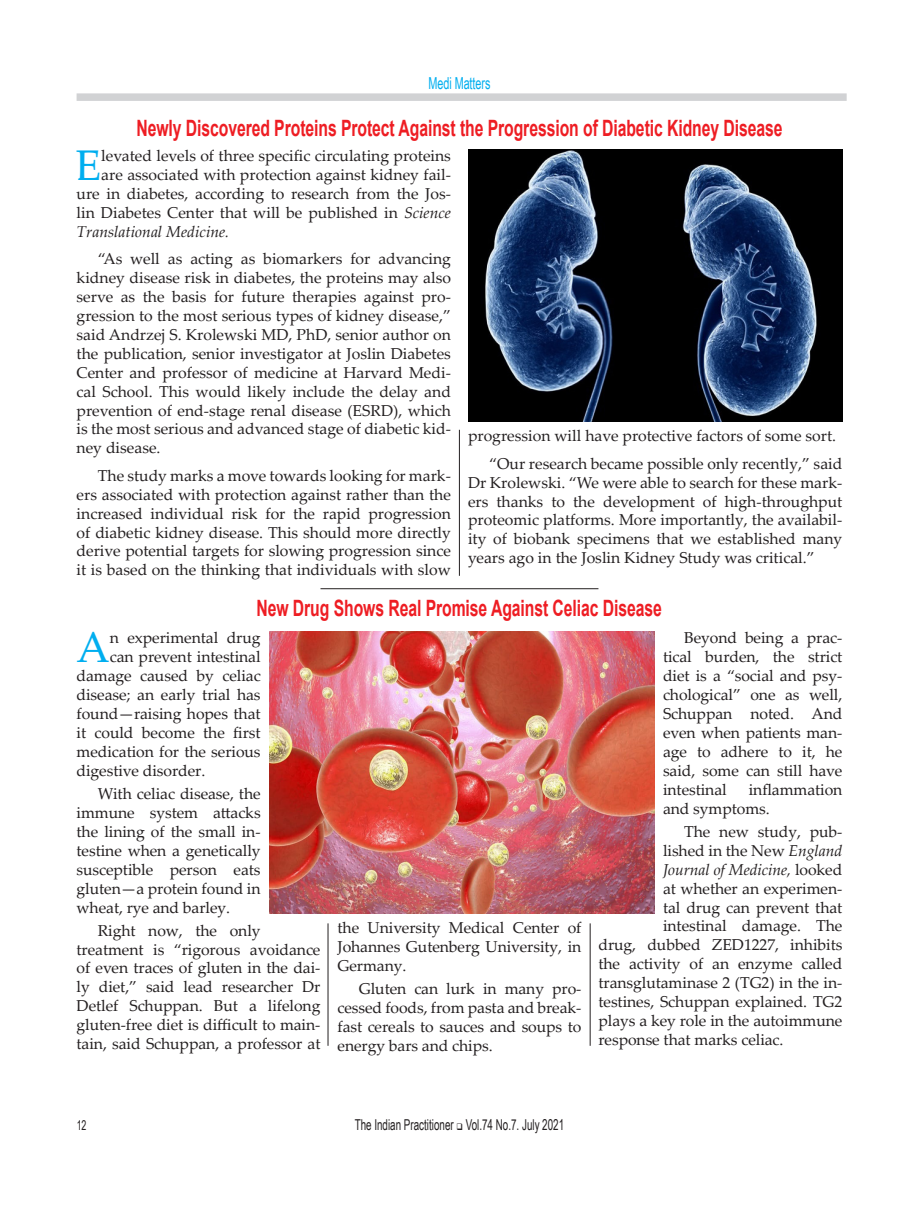
<style>
.page{position:relative;width:919px;height:1217px;background:#fff}
.page>*{position:absolute;margin:0;border:0;box-sizing:border-box;transform-origin:0 0}
._2_Col{font:42.9px "Palatino Linotype";color:#00aeef}
._3_col{font:42.9px "Palatino Linotype";color:#00aeef}
.Subhead{font:700 22.5px "Arial";letter-spacing:-.005em;color:#ee1d23;scale:.7 1}
.t1{font:16.5px "Arial Narrow";letter-spacing:-.005em;color:#00aeef;scale:.8 1}
._2_Col-2{font:15.75px/18.9px "Palatino Linotype";color:#231f20;text-align:justify}
._3_col-2{font:15.75px/18.9px "Palatino Linotype";letter-spacing:-.005em;color:#231f20;text-align:justify}
._3_col-3{font:italic 15.75px "Palatino Linotype";letter-spacing:-.005em;color:#231f20}
._2_Col-3{font:italic 15.75px "Palatino Linotype";color:#231f20}
.t2{font:15px "Arial Narrow";color:#231f20;scale:.8 1}
.t3{font:13.5px "Arial Narrow";color:#231f20;scale:.8 1}
.s1{font-style:italic}
.s2{font-style:normal}
</style>
<div class="page">
<div style="left:77px;top:93px;width:769px;height:8px;background:#d1d2d4"></div>
<hr style="left:459px;top:429px;width:1px;height:146px;background:#231f20">
<hr style="left:320px;top:588px;width:278px;height:1px;background:#231f20">
<hr style="left:328px;top:923px;width:1px;height:122px;background:#231f20">
<hr style="left:590px;top:923px;width:1px;height:122px;background:#231f20">
<img style="left:468px;top:150px;width:374px;height:271px">
<img style="left:269px;top:631px;width:385px;height:282px">
<p class="t1" style="left:428px;top:71px;width:79px">Medi Matters</p>
<p class="Subhead" style="left:136px;top:112px;width:924px">Newly Discovered Proteins Protect Against the Progression of Diabetic Kidney Disease</p>
<p class="_2_Col" style="left:75px;top:135px;width:28px">E</p>
<p class="_2_Col-2" style="left:101px;top:146px;width:351px">levated levels of three specific circulating proteins</p>
<p class="_2_Col-2" style="left:101px;top:165px;width:351px">are associated with protection against kidney fail-</p>
<p class="_2_Col-2" style="left:77px;top:183px;width:376px">ure in diabetes, according to research from the Jos-</p>
<p class="_2_Col-2" style="left:77px;top:202px;width:376px">lin Diabetes Center that will be published in <span class="s1">Science</span></p>
<p class="_2_Col-3" style="left:77px;top:220px;width:154px">Translational Medicine.</p>
<p class="_2_Col-2" style="left:77px;top:249px;width:376px;text-indent:21px">“As well as acting as biomarkers for advancing kidney disease risk in diabetes, the proteins may also serve as the basis for future therapies against pro&shy;gression to the most serious types of kidney disease,” said Andrzej S. Krolewski MD, PhD, senior author on the publication, senior investigator at Joslin Diabetes Center and professor of medicine at Harvard Medi&shy;cal School. This would likely include the delay and prevention of end-stage renal disease (ESRD), which is the most serious and advanced stage of diabetic kid&shy;ney disease.</p>
<p class="_2_Col-2" style="left:77px;top:465px;width:376px;text-indent:21px">The study marks a move towards looking for mark&shy;ers associated with protection against rather than the increased individual risk for the rapid progression of diabetic kidney disease. This should more directly derive potential targets for slowing progression since it is based on the thinking that individuals with slow</p>
<p class="_2_Col-2" style="left:468px;top:426px;width:369px">progression will have protective factors of some sort.</p>
<p class="_2_Col-2" style="left:468px;top:453px;width:376px;text-indent:21px">“Our research became possible only recently,” said Dr Krolewski. “We were able to search for these mark&shy;ers thanks to the development of high-throughput proteomic platforms. More importantly, the availabil&shy;ity of biobank specimens that we established many years ago in the Joslin Kidney Study was critical.”</p>
<p class="Subhead" style="left:256px;top:592px;width:580px">New Drug Shows Real Promise Against Celiac Disease</p>
<p class="_3_col" style="left:77px;top:617px;width:35px">A</p>
<p class="_3_col-2" style="left:110px;top:628px;width:152px">n experimental drug</p>
<p class="_3_col-2" style="left:110px;top:646px;width:152px">can prevent intestinal</p>
<p class="_3_col-2" style="left:77px;top:665px;width:185px">damage caused by celiac</p>
<p class="_3_col-2" style="left:77px;top:684px;width:185px">disease; an early trial has</p>
<p class="_3_col-2" style="left:77px;top:703px;width:185px">found—raising hopes that</p>
<p class="_3_col-2" style="left:77px;top:722px;width:185px">it could become the first</p>
<p class="_3_col-2" style="left:77px;top:741px;width:185px">medication for the serious</p>
<p class="_3_col-2" style="left:77px;top:760px;width:130px">digestive disorder.</p>
<p class="_3_col-2" style="left:77px;top:783px;width:185px;text-indent:21px">With celiac disease, the immune system attacks the lining of the small in&shy;testine when a genetically susceptible person eats gluten—a protein found in wheat, rye and barley.</p>
<p class="_3_col-2" style="left:77px;top:920px;width:245px;text-align:left;text-indent:21px">Right now, the only treatment is “rigorous avoidance of even traces of gluten in the dai&shy;ly diet,” said lead researcher Dr<br>Detlef Schuppan. But a lifelong gluten-free diet is difficult to main&shy;tain, said Schuppan, a professor at</p>
<p class="_3_col-2" style="left:337px;top:917px;width:245px">the University Medical Center of Johannes Gutenberg University, in Germany.</p>
<p class="_3_col-2" style="left:337px;top:978px;width:245px;text-indent:21px">Gluten can lurk in many pro&shy;cessed foods, from pasta and break&shy;fast cereals to sauces and soups to energy bars and chips.</p>
<p class="_3_col-2" style="left:663px;top:628px;width:181px;text-indent:21px">Beyond being a prac&shy;tical burden, the strict diet is a “social and psy&shy;chological” one as well, Schuppan noted. And even when patients man&shy;age to adhere to it, he said, some can still have intestinal</p>
<p class="_3_col-2" style="left:663px;top:779px;width:181px;text-indent:86px">inflammation and symptoms.</p>
<p class="_3_col-2" style="left:684px;top:821px;width:160px">The new study, pub-</p>
<p class="_3_col-2" style="left:663px;top:840px;width:181px">lished in the New <span class="s1">England</span></p>
<p class="_3_col-3" style="left:663px;top:857px;width:181px">Journal of Medicine, <span class="s2">looked</span></p>
<p class="_3_col-2" style="left:663px;top:877px;width:181px">at whether an experimen-</p>
<p class="_3_col-2" style="left:663px;top:896px;width:181px">tal drug can prevent that</p>
<p class="_3_col-2" style="left:663px;top:915px;width:181px">intestinal damage. The</p>
<p class="_3_col-2" style="left:598px;top:934px;width:245px">drug, dubbed ZED1227, inhibits</p>
<p class="_3_col-2" style="left:598px;top:953px;width:245px">the activity of an enzyme called</p>
<p class="_3_col-2" style="left:598px;top:972px;width:245px">transglutaminase 2 (TG2) in the in-</p>
<p class="_3_col-2" style="left:598px;top:991px;width:245px">testines, Schuppan explained. TG2</p>
<p class="_3_col-2" style="left:598px;top:1010px;width:245px">plays a key role in the autoimmune</p>
<p class="_3_col-2" style="left:598px;top:1029px;width:186px">response that marks celiac.</p>
<p class="t3" style="left:77px;top:1115px;width:14px">12</p>
<p class="t2" style="left:355px;top:1113px;width:263px">The Indian Practitioner ❑ Vol.74 No.7. July 2021</p>
</div>
